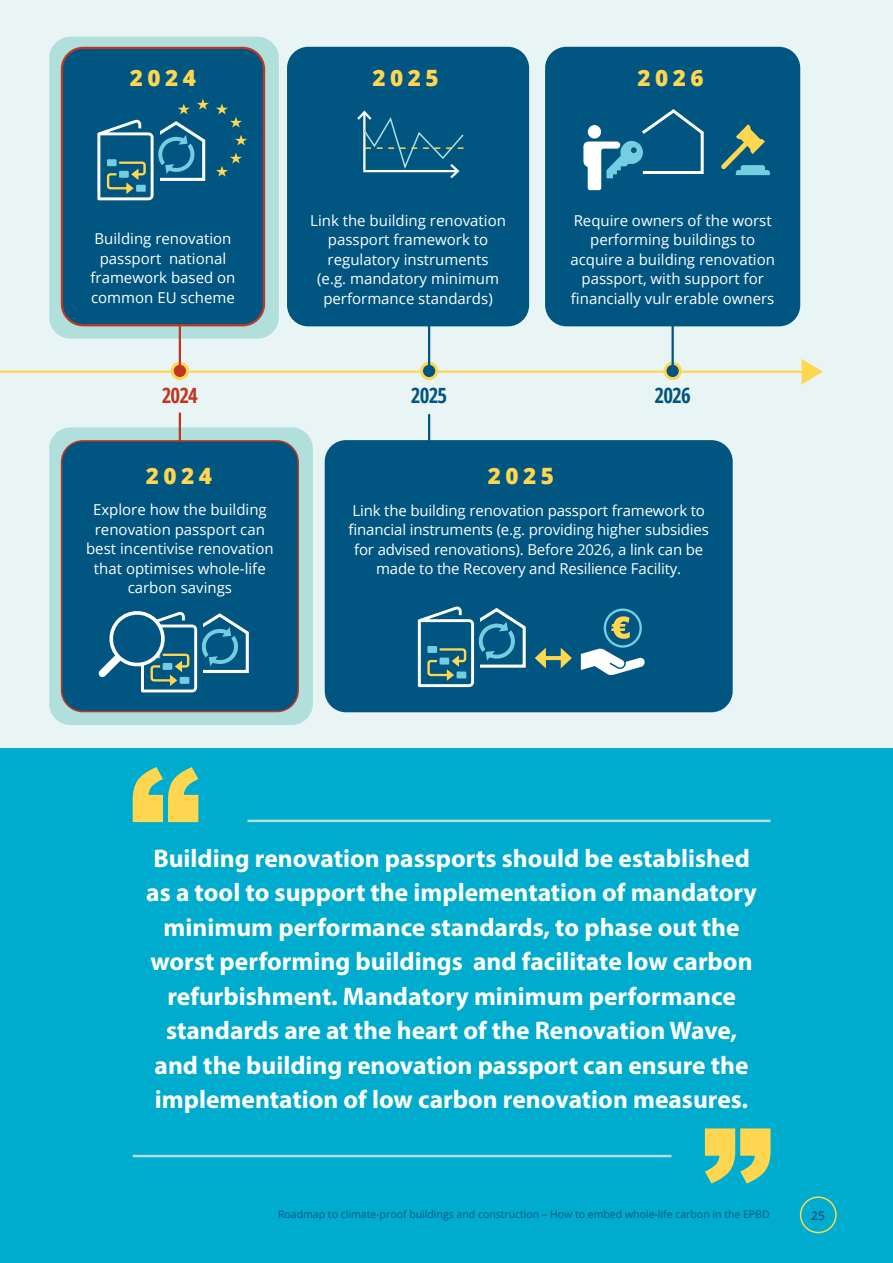
<style>
.page{position:relative;width:893px;height:1263px;background:#fff}
.page>*{position:absolute;margin:0;border:0;box-sizing:border-box;transform-origin:0 0}
.t1{font:700 25.5px/34.5px "Myriad Pro";color:#fff;text-align:center}
.t2{font:800 22.5px "Open Sans";letter-spacing:.2em;color:#ffd64f}
.t3{font:700 condensed 21px "Open Sans";letter-spacing:-.04em;color:#005581}
.t4{font:700 condensed 21px "Open Sans";color:#be3821}
.t5{font:15px/19.5px "Open Sans";color:#fff;text-align:center}
.t6{font:600 12px "Open Sans";color:#005581}
.t7{font:10.5px "Open Sans";color:#005581}
</style>
<div class="page">
<div style="left:0;top:0;width:893px;height:748px;background:#e9f5f4"></div>
<div style="left:0;top:748px;width:893px;height:515px;background:#00accd"></div>
<svg style="left:133px;top:767px;width:65px;height:55px"></svg>
<hr style="left:247px;top:820px;width:523px;height:2px;background:#b0dfdc">
<svg style="left:705px;top:1128px;width:65px;height:55px"></svg>
<hr style="left:133px;top:1155px;width:538px;height:2px;background:#b0dfdc">
<div style="left:800px;top:1196px;width:37px;height:37px;border:2px solid #ffd64f;border-radius:50%"></div>
<div style="left:49px;top:37px;width:230px;height:302px;background:#b0dfdc;border-radius:21px"></div>
<div style="left:49px;top:427px;width:264px;height:298px;background:#b0dfdc;border-radius:21px"></div>
<hr style="left:0;top:371px;width:812px;height:2px;background:#ffd64f">
<div style="left:325px;top:440px;width:408px;height:272px;background:#005581;border-radius:21px"></div>
<div style="left:421px;top:363px;width:16px;height:16px;background:#005581;border-radius:50%"></div>
<div style="left:420px;top:362px;width:18px;height:18px;border:3px solid #ffd64f;border-radius:50%"></div>
<div style="left:172px;top:363px;width:15px;height:16px;background:#be3821;border-radius:50%"></div>
<div style="left:171px;top:362px;width:18px;height:18px;border:3px solid #ffd64f;border-radius:50%"></div>
<hr style="left:179px;top:204px;width:2px;height:167px;background:#be3821">
<hr style="left:179px;top:413px;width:2px;height:165px;background:#be3821">
<div style="left:62px;top:48px;width:202px;height:277px;background:#005581;border-radius:21px"></div>
<div style="left:61px;top:47px;width:204px;height:279px;border:2px solid #be3821;border-radius:21px"></div>
<div style="left:62px;top:441px;width:236px;height:270px;background:#005581;border-radius:21px"></div>
<div style="left:61px;top:440px;width:238px;height:272px;border:2px solid #be3821;border-radius:21px"></div>
<hr style="left:428px;top:257px;width:2px;height:116px;background:#005581">
<div style="left:545px;top:47px;width:255px;height:279px;background:#005581;border-radius:21px"></div>
<svg style="left:665px;top:363px;width:15px;height:16px"></svg>
<div style="left:663px;top:362px;width:19px;height:18px;border:3px solid #ffd64f;border-radius:50%"></div>
<hr style="left:671px;top:287px;width:3px;height:85px;background:#005581">
<hr style="left:428px;top:415px;width:2px;height:85px;background:#005581">
<svg style="left:801px;top:359px;width:22px;height:25px"></svg>
<svg style="left:418px;top:606px;width:108px;height:81px"></svg>
<svg style="left:611px;top:616px;width:19px;height:23px"></svg>
<div style="left:604px;top:608px;width:38px;height:40px;border:2px solid #74cee2;border-radius:50%"></div>
<svg style="left:581px;top:648px;width:64px;height:27px"></svg>
<hr style="left:542px;top:656px;width:22px;height:4px;background:#ffd64f">
<svg style="left:535px;top:648px;width:11px;height:20px"></svg>
<svg style="left:561px;top:648px;width:11px;height:20px"></svg>
<div style="left:287px;top:47px;width:242px;height:279px;background:#005581;border-radius:21px"></div>
<svg style="left:357px;top:110px;width:107px;height:69px"></svg>
<svg style="left:583px;top:109px;width:121px;height:81px"></svg>
<svg style="left:721px;top:124px;width:49px;height:51px"></svg>
<svg style="left:216px;top:153px;width:26px;height:24px"></svg>
<svg style="left:216px;top:104px;width:26px;height:24px"></svg>
<svg style="left:235px;top:135px;width:12px;height:11px"></svg>
<svg style="left:97px;top:99px;width:112px;height:101px"></svg>
<svg style="left:98px;top:611px;width:151px;height:81px"></svg>
<h2 class="t2" style="left:130px;top:61px;width:68px">2024</h2>
<p class="t5" style="left:90px;top:229px;width:147px">Building renovation passport national framework based on common EU scheme</p>
<h2 class="t2" style="left:373px;top:61px;width:68px">2025</h2>
<h2 class="t2" style="left:638px;top:61px;width:68px">2026</h2>
<p class="t5" style="left:310px;top:210px;width:197px">Link the building renovation passport framework to regulatory instruments<br>(e.g. mandatory minimum performance standards)</p>
<p class="t5" style="left:570px;top:210px;width:206px">Require owners of the worst performing buildings to acquire a building renovation passport, with support for financially vulnerable owners</p>
<h3 class="t4" style="left:162px;top:381px;width:38px">2024</h3>
<h3 class="t3" style="left:411px;top:381px;width:38px">2025</h3>
<h2 class="t2" style="left:146px;top:459px;width:68px">2024</h2>
<h2 class="t2" style="left:488px;top:459px;width:68px">2025</h2>
<h3 class="t3" style="left:654px;top:381px;width:38px">2026</h3>
<p class="t5" style="left:86px;top:499px;width:189px">Explore how the building renovation passport can best incentivise renovation that optimises whole-life carbon savings</p>
<p class="t5" style="left:348px;top:500px;width:362px">Link the building renovation passport framework to financial instruments (e.g. providing higher subsidies for advised renovations). Before 2026, a link can be made to the Recovery and Resilience Facility.</p>
<p class="t1" style="left:146px;top:840px;width:612px">Building renovation passports should be established as a tool to support the implementation of mandatory minimum performance standards, to phase out the worst performing buildings and facilitate low carbon refurbishment. Mandatory minimum performance standards are at the heart of the Renovation Wave, and the building renovation passport can ensure the implementation of low carbon renovation measures.</p>
<p class="t7" style="left:278px;top:1207px;width:493px">Roadmap to climate-proof buildings and construction – How to embed whole-life carbon in the EPBD</p>
<p class="t6" style="left:811px;top:1207px;width:15px">25</p>
</div>
